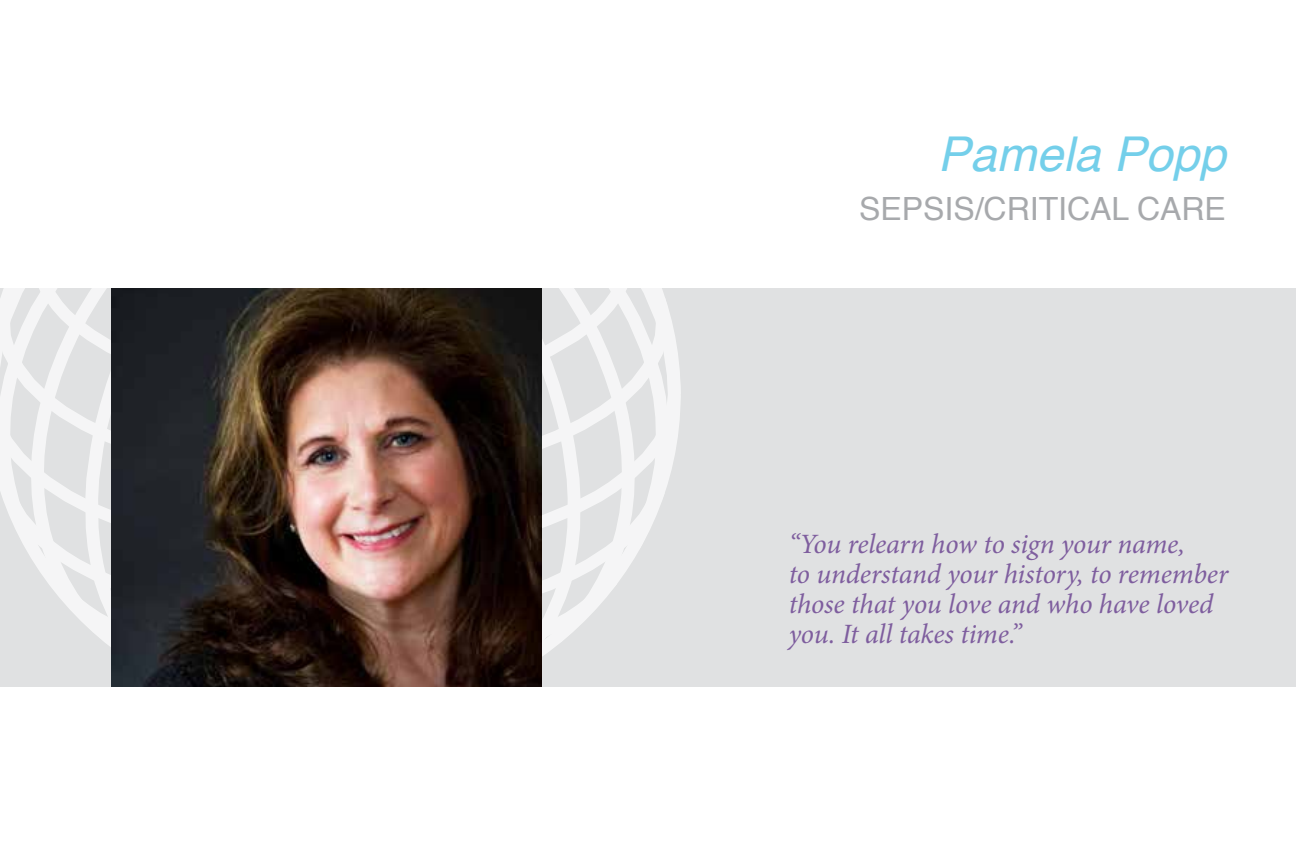
<style>
.page{position:relative;width:1296px;height:864px;background:#fff}
.page>*{position:absolute;margin:0;border:0;box-sizing:border-box;transform-origin:0 0}
.t1{font:italic 48px "Helvetica";color:#74cfea}
.t2{font:32px "Helvetica";color:#a7a9ac}
.t3{font:italic 28px/30px "Minion Pro";letter-spacing:-.01em;color:#7e5d9e}
</style>
<div class="page">
<div style="left:0;top:288px;width:1296px;height:399px;background:#e0e1e2"></div>
<svg style="left:0;top:288px;width:681px;height:368px"></svg>
<img style="left:111px;top:288px;width:431px;height:399px">
<h1 class="t1" style="left:938px;top:117px;width:290px">Pamela Popp</h1>
<p class="t2" style="left:859px;top:187px;width:368px">SEPSIS/CRITICAL CARE</p>
<p class="t3" style="left:789px;top:529px;width:441px">“You relearn how to sign your name,<br>to understand your history, to remember those that you love and who have loved you. It all takes time.”</p>
</div>
